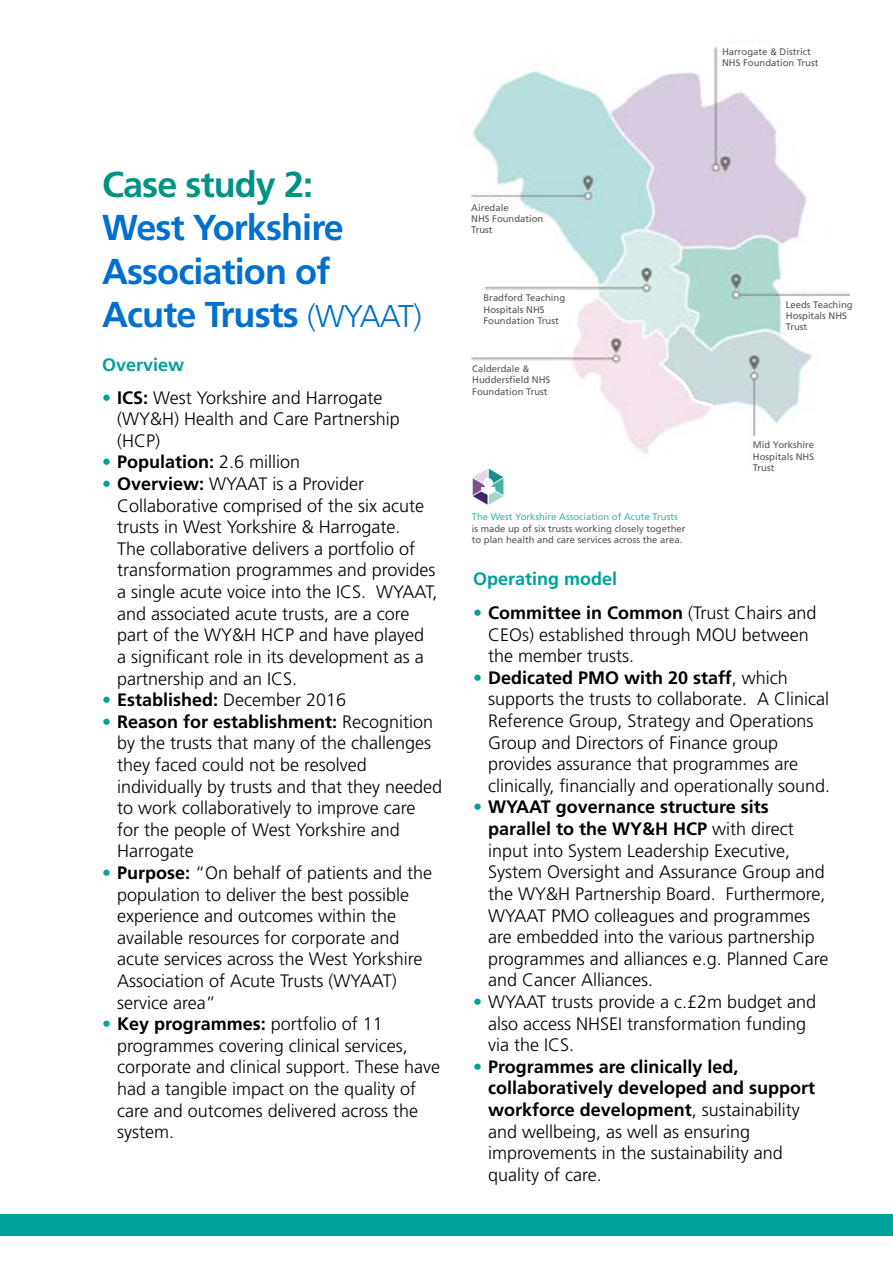
<style>
.page{position:relative;width:893px;height:1263px;background:#fff}
.page>*{position:absolute;margin:0;border:0;box-sizing:border-box;transform-origin:0 0}
.t1{font:700 36px/43.2px "Frutiger LT Std";letter-spacing:-.025em;color:#0070ce}
.t2{font:700 36px "Frutiger LT Std";letter-spacing:-.025em;color:#009383}
.t3{font:300 18px/21.6px "Frutiger LT Std";color:#000}
.t4{font:700 18px "Frutiger LT Std";color:#000}
.t5{font:700 18px "Frutiger LT Std";color:#00a09b}
.t6{font:9.45px/11.4px "Frutiger LT";color:#575756}
.s1{font-weight:300;font-size:31.5px}
.s2{color:#00a09b}
.s3{font-weight:700}
.s4{font-weight:300;color:#00a09b}
.s5{font-weight:300}
.s6{color:#40b6a7}
</style>
<div class="page">
<img style="left:471px;top:46px;width:379px;height:449px">
<div style="left:461px;top:201px;width:61px;height:41px;background:#fff"></div>
<div style="left:721px;top:45px;width:55px;height:40px;background:#fff"></div>
<div style="left:790px;top:298px;width:55px;height:41px;background:#fff"></div>
<div style="left:753px;top:437px;width:55px;height:40px;background:#fff"></div>
<div style="left:485px;top:292px;width:83px;height:40px;background:#fff"></div>
<div style="left:462px;top:363px;width:56px;height:40px;background:#fff"></div>
<svg style="left:473px;top:469px;width:30px;height:36px"></svg>
<svg style="left:657px;top:360px;width:59px;height:49px;background:#dfe1e5"></svg>
<div style="left:0;top:1214px;width:893px;height:21px;background:#00a09b"></div>
<p class="t6" style="left:722px;top:46px;width:98px">Harrogate &amp; District<br>NHS Foundation Trust</p>
<p class="t2" style="left:102px;top:163px;width:213px">Case study 2:</p>
<p class="t1" style="left:102px;top:206px;width:243px">West Yorkshire</p>
<p class="t1" style="left:102px;top:250px;width:321px">Association of<br>Acute Trusts <span class="s1">(WYAAT)</span></p>
<p class="t5" style="left:102px;top:354px;width:84px">Overview</p>
<p class="t3" style="left:102px;top:387px;width:282px"><span class="s2">•</span> <span class="s3">ICS:</span> West Yorkshire and Harrogate</p>
<p class="t3" style="left:117px;top:408px;width:284px">(WY&amp;H) Health and Care Partnership</p>
<p class="t3" style="left:117px;top:430px;width:45px">(HCP)</p>
<p class="t4" style="left:102px;top:452px;width:200px"><span class="s4">•</span> Population: <span class="s5">2.6 million</span></p>
<p class="t3" style="left:117px;top:473px;width:322px;text-indent:-15px"><span class="s2">•</span> <span class="s3">Overview:</span> WYAAT is a Provider Collaborative comprised of the six acute trusts in West Yorkshire &amp; Harrogate.<br>The collaborative delivers a portfolio of transformation programmes and provides a single acute voice into the ICS. WYAAT, and associated acute trusts, are a core part of the WY&amp;H HCP and have played a significant role in its development as a partnership and an ICS.</p>
<p class="t4" style="left:102px;top:689px;width:246px"><span class="s4">•</span> Established: <span class="s5">December 2016</span></p>
<p class="t3" style="left:117px;top:711px;width:327px;text-indent:-15px"><span class="s2">•</span> <span class="s3">Reason for establishment:</span> Recognition by the trusts that many of the challenges they faced could not be resolved individually by trusts and that they needed to work collaboratively to improve care<br>for the people of West Yorkshire and Harrogate</p>
<p class="t3" style="left:117px;top:862px;width:317px;text-indent:-15px"><span class="s2">•</span> <span class="s3">Purpose:</span> “On behalf of patients and the population to deliver the best possible experience and outcomes within the available resources for corporate and acute services across the West Yorkshire Association of Acute Trusts (WYAAT) service area”</p>
<p class="t3" style="left:117px;top:1013px;width:325px;text-indent:-15px"><span class="s2">•</span> <span class="s3">Key programmes:</span> portfolio of 11 programmes covering clinical services, corporate and clinical support. These have had a tangible impact on the quality of care and outcomes delivered across the system.</p>
<p class="t6" style="left:471px;top:202px;width:74px">Airedale<br>NHS Foundation<br>Trust</p>
<p class="t6" style="left:483px;top:292px;width:83px">Bradford Teaching<br>Hospitals NHS<br>Foundation Trust</p>
<p class="t6" style="left:472px;top:363px;width:80px">Calderdale &amp;<br>Huddersfield NHS<br>Foundation Trust</p>
<p class="t6" style="left:472px;top:511px;width:215px"><span class="s6">The West Yorkshire Association of Acute Trusts </span>is made up of six trusts working closely together to plan health and care services across the area.</p>
<p class="t6" style="left:786px;top:299px;width:68px">Leeds Teaching<br>Hospitals NHS<br>Trust</p>
<p class="t6" style="left:753px;top:439px;width:63px;text-align:justify">Mid Yorkshire Hospitals NHS Trust</p>
<p class="t5" style="left:473px;top:569px;width:146px">Operating model</p>
<p class="t3" style="left:488px;top:602px;width:330px;text-indent:-15px"><span class="s2">•</span> <span class="s3">Committee in Common</span> (Trust Chairs and<br>CEOs) established through MOU between the member trusts.</p>
<p class="t3" style="left:488px;top:667px;width:344px;text-indent:-15px"><span class="s2">•</span> <span class="s3">Dedicated PMO with 20 staff</span>, which supports the trusts to collaborate. A Clinical Reference Group, Strategy and Operations Group and Directors of Finance group provides assurance that programmes are clinically, financially and operationally sound.</p>
<p class="t3" style="left:488px;top:797px;width:342px;text-indent:-15px"><span class="s2">•</span> <span class="s3">WYAAT governance structure sits parallel to the WY&amp;H HCP</span> with direct input into System Leadership Executive, System Oversight and Assurance Group and the WY&amp;H Partnership Board. Furthermore, WYAAT PMO colleagues and programmes are embedded into the various partnership programmes and alliances e.g. Planned Care and Cancer Alliances.</p>
<p class="t3" style="left:488px;top:991px;width:329px;text-indent:-15px"><span class="s2">•</span> WYAAT trusts provide a c.£2m budget and also access NHSEI transformation funding via the ICS.</p>
<p class="t3" style="left:488px;top:1056px;width:329px;text-indent:-15px"><span class="s2">•</span> <span class="s3">Programmes are clinically led, collaboratively developed and support workforce development</span>, sustainability and wellbeing, as well as ensuring improvements in the sustainability and quality of care.</p>
</div>
